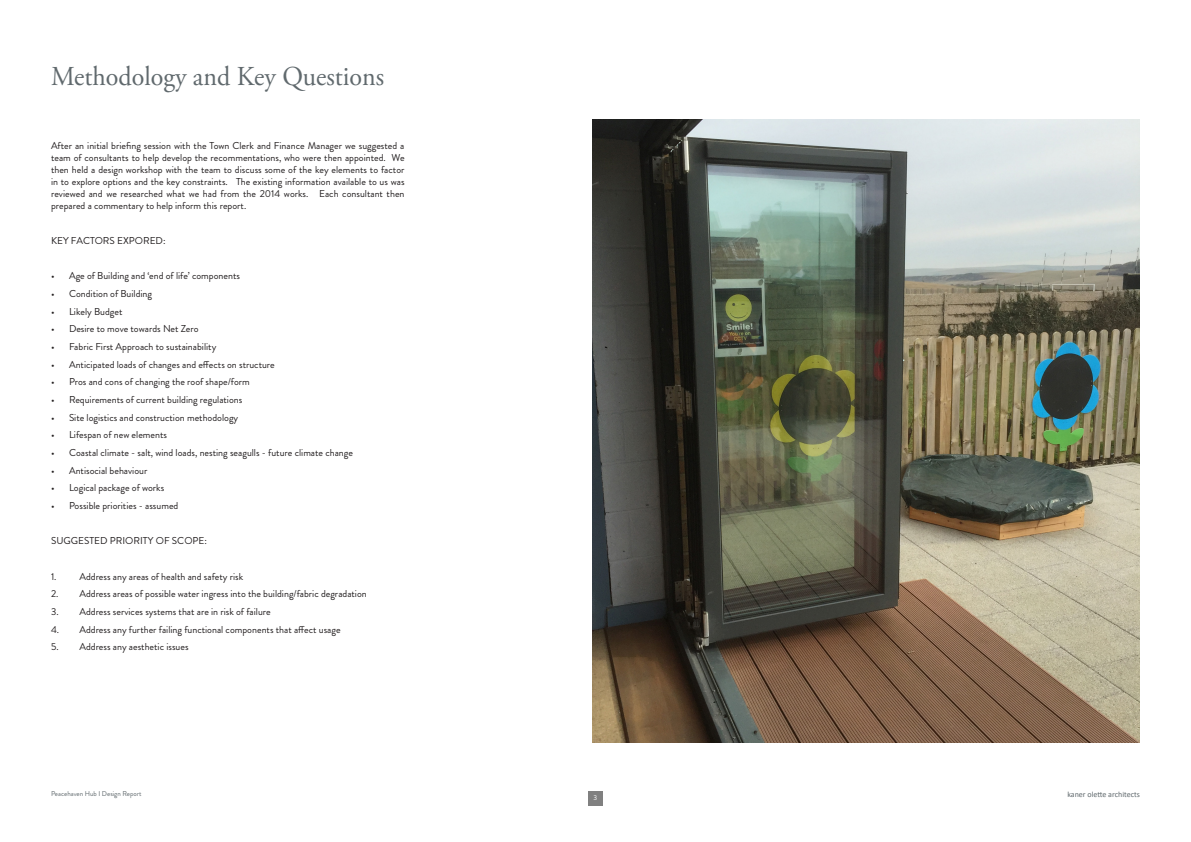
<style>
.page{position:relative;width:1191px;height:842px;background:#fff}
.page>*{position:absolute;margin:0;border:0;box-sizing:border-box;transform-origin:0 0}
.KO_2021_Heading{font:27.3px "Adobe Garamond Pro";color:#60696d;scale:.95 1}
.KO_2021_Body_Text{font:10px/12px "Brandon Grotesque";color:#231f20;text-align:justify}
.t1{font:8px "Calibri";color:#60696d}
.t2{font:7px "Brandon Grotesque";color:#60696d}
.t3{font:7px "Brandon Grotesque";color:#fff}
</style>
<div class="page">
<div style="left:588px;top:791px;width:14px;height:14px;background:#808080"></div>
<img style="left:592px;top:119px;width:548px;height:624px">
<p class="KO_2021_Heading" style="left:51px;top:60px;width:352px">Methodology and Key Questions</p>
<p class="KO_2021_Body_Text" style="left:51px;top:139px;width:355px">After an initial briefing session with the Town Clerk and Finance Manager we suggested a team of consultants to help develop the recommentations, who were then appointed. We then held a design workshop with the team to discuss some of the key elements to factor in to explore options and the key constraints. The existing information available to us was reviewed and we researched what we had from the 2014 works. Each consultant then prepared a commentary to help inform this report.</p>
<p class="KO_2021_Body_Text" style="left:51px;top:235px;width:116px">KEY FACTORS EXPORED:</p>
<p class="KO_2021_Body_Text" style="left:51px;top:270px;width:190px">• Age of Building and ‘end of life’ components</p>
<p class="KO_2021_Body_Text" style="left:51px;top:288px;width:103px">• Condition of Building</p>
<p class="KO_2021_Body_Text" style="left:51px;top:305px;width:73px">• Likely Budget</p>
<p class="KO_2021_Body_Text" style="left:51px;top:323px;width:149px">• Desire to move towards Net Zero</p>
<p class="KO_2021_Body_Text" style="left:51px;top:341px;width:167px">• Fabric First Approach to sustainability</p>
<p class="KO_2021_Body_Text" style="left:51px;top:358px;width:225px">• Anticipated loads of changes and effects on structure</p>
<p class="KO_2021_Body_Text" style="left:51px;top:376px;width:200px">• Pros and cons of changing the roof shape/form</p>
<p class="KO_2021_Body_Text" style="left:51px;top:394px;width:193px">• Requirements of current building regulations</p>
<p class="KO_2021_Body_Text" style="left:51px;top:411px;width:189px">• Site logistics and construction methodology</p>
<p class="KO_2021_Body_Text" style="left:51px;top:429px;width:117px">• Lifespan of new elements</p>
<p class="KO_2021_Body_Text" style="left:51px;top:447px;width:303px">• Coastal climate - salt, wind loads, nesting seagulls - future climate change</p>
<p class="KO_2021_Body_Text" style="left:51px;top:464px;width:98px">• Antisocial behaviour</p>
<p class="KO_2021_Body_Text" style="left:51px;top:482px;width:115px">• Logical package of works</p>
<p class="KO_2021_Body_Text" style="left:51px;top:500px;width:129px">• Possible priorities - assumed</p>
<p class="KO_2021_Body_Text" style="left:51px;top:535px;width:157px">SUGGESTED PRIORITY OF SCOPE:</p>
<p class="KO_2021_Body_Text" style="left:51px;top:570px;width:194px">1. Address any areas of health and safety risk</p>
<p class="KO_2021_Body_Text" style="left:51px;top:588px;width:317px">2. Address areas of possible water ingress into the building/fabric degradation</p>
<p class="KO_2021_Body_Text" style="left:51px;top:606px;width:221px">3. Address services systems that are in risk of failure</p>
<p class="KO_2021_Body_Text" style="left:51px;top:623px;width:291px">4. Address any further failing functional components that affect usage</p>
<p class="KO_2021_Body_Text" style="left:51px;top:641px;width:139px">5. Address any aesthetic issues</p>
<p class="t2" style="left:51px;top:789px;width:92px">Peacehaven Hub I Design Report</p>
<p class="t3" style="left:593px;top:793px;width:5px">3</p>
<p class="t1" style="left:1067px;top:789px;width:74px">kaner olette architects</p>
</div>
